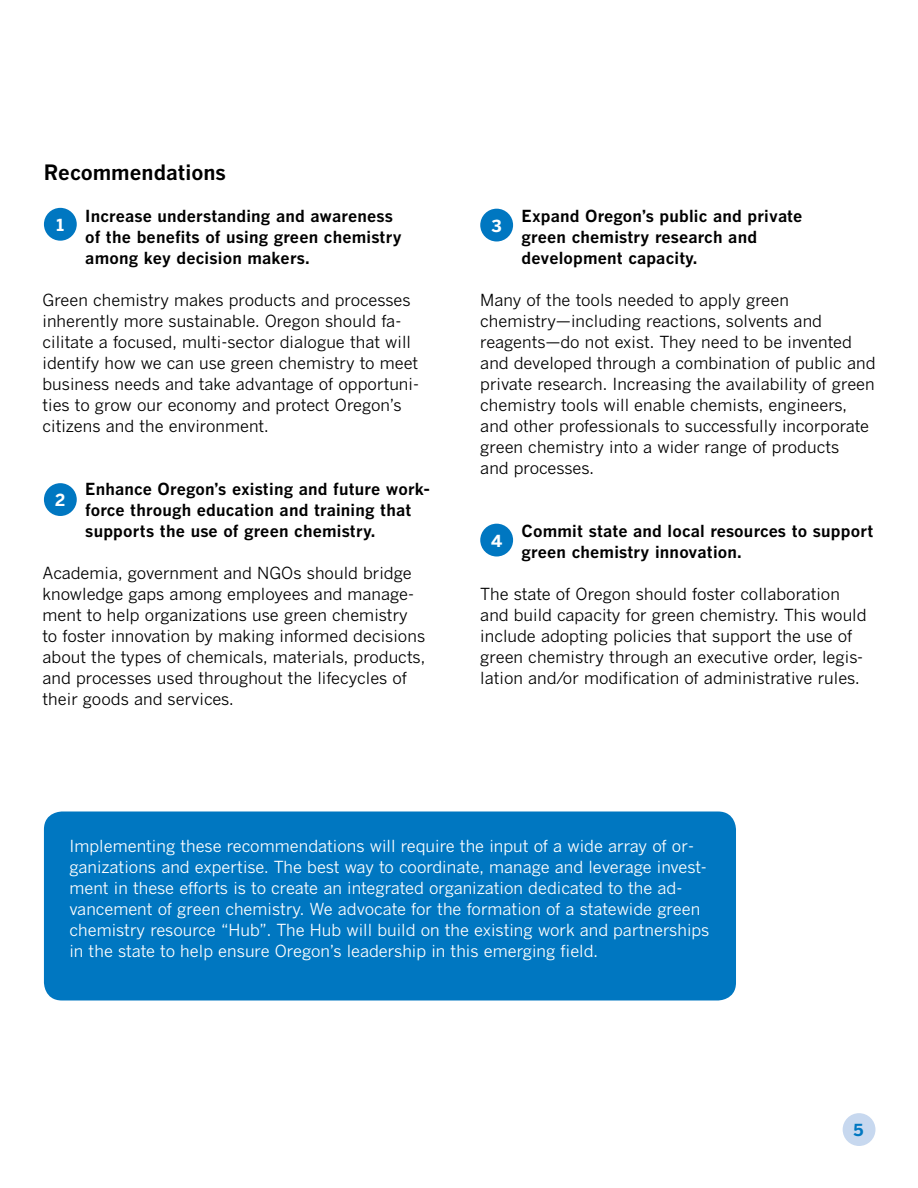
<style>
.page{position:relative;width:918px;height:1188px;background:#fff}
.page>*{position:absolute;margin:0;border:0;box-sizing:border-box;transform-origin:0 0}
.t1{font:700 21px "Benton Gothic";color:#000}
.t2{font:16.5px/21px "Benton Gothic";color:#000}
.t3{font:16.5px/21px "Benton Gothic";color:#fff}
.t4{font:700 16.5px/21px "Benton Gothic";letter-spacing:.01em;color:#000}
.t5{font:700 16.5px "Benton Sans";color:#fff}
.t6{font:700 16.5px "Benton Sans";color:#0077c1}
</style>
<div class="page">
<div style="left:44px;top:208px;width:33px;height:33px;background:#0077c1;border-radius:50%"></div>
<div style="left:44px;top:483px;width:33px;height:33px;background:#0077c1;border-radius:50%"></div>
<div style="left:480px;top:524px;width:33px;height:32px;background:#0077c1;border-radius:50%"></div>
<div style="left:44px;top:812px;width:692px;height:188px;background:#0077c1;border-radius:18px"></div>
<div style="left:843px;top:1113px;width:32px;height:33px;background:#c7d8ef;border-radius:50%"></div>
<div style="left:480px;top:209px;width:33px;height:33px;background:#0077c1;border-radius:50%"></div>
<p class="t1" style="left:44px;top:159px;width:184px">Recommendations</p>
<p class="t4" style="left:85px;top:205px;width:318px">Increase understanding and awareness of the benefits of using green chemistry among key decision makers.</p>
<p class="t2" style="left:43px;top:289px;width:378px">Green chemistry makes products and processes inherently more sustainable. Oregon should fa&shy;cilitate a focused, multi-sector dialogue that will identify how we can use green chemistry to meet business needs and take advantage of opportuni&shy;ties to grow our economy and protect Oregon’s citizens and the environment.</p>
<p class="t5" style="left:57px;top:215px;width:9px">1</p>
<p class="t4" style="left:85px;top:478px;width:346px">Enhance Oregon’s existing and future work&shy;force through education and training that supports the use of green chemistry.</p>
<p class="t2" style="left:43px;top:562px;width:384px">Academia, government and NGOs should bridge knowledge gaps among employees and manage&shy;ment to help organizations use green chemistry to foster innovation by making informed decisions about the types of chemicals, materials, products, and processes used throughout the lifecycles of their goods and services.</p>
<p class="t5" style="left:55px;top:490px;width:12px">2</p>
<p class="t4" style="left:522px;top:205px;width:282px">Expand Oregon’s public and private green chemistry research and development capacity.</p>
<p class="t2" style="left:480px;top:289px;width:397px">Many of the tools needed to apply green chemistry—including reactions, solvents and reagents—do not exist. They need to be invented and developed through a combination of public and private research. Increasing the availability of green chemistry tools will enable chemists, engineers, and other professionals to successfully incorporate green chemistry into a wider range of products<br>and processes.</p>
<p class="t5" style="left:492px;top:216px;width:12px">3</p>
<p class="t4" style="left:522px;top:520px;width:353px">Commit state and local resources to support green chemistry innovation.</p>
<p class="t2" style="left:480px;top:583px;width:388px">The state of Oregon should foster collaboration and build capacity for green chemistry. This would include adopting policies that support the use of green chemistry through an executive order, legis&shy;lation and/or modification of administrative rules.</p>
<p class="t5" style="left:491px;top:531px;width:13px">4</p>
<p class="t3" style="left:69px;top:835px;width:642px">Implementing these recommendations will require the input of a wide array of or&shy;ganizations and expertise. The best way to coordinate, manage and leverage invest&shy;ment in these efforts is to create an integrated organization dedicated to the ad&shy;vancement of green chemistry. We advocate for the formation of a statewide green chemistry resource “Hub”. The Hub will build on the existing work and partnerships in the state to help ensure Oregon’s leadership in this emerging field.</p>
<p class="t6" style="left:853px;top:1120px;width:12px">5</p>
</div>
